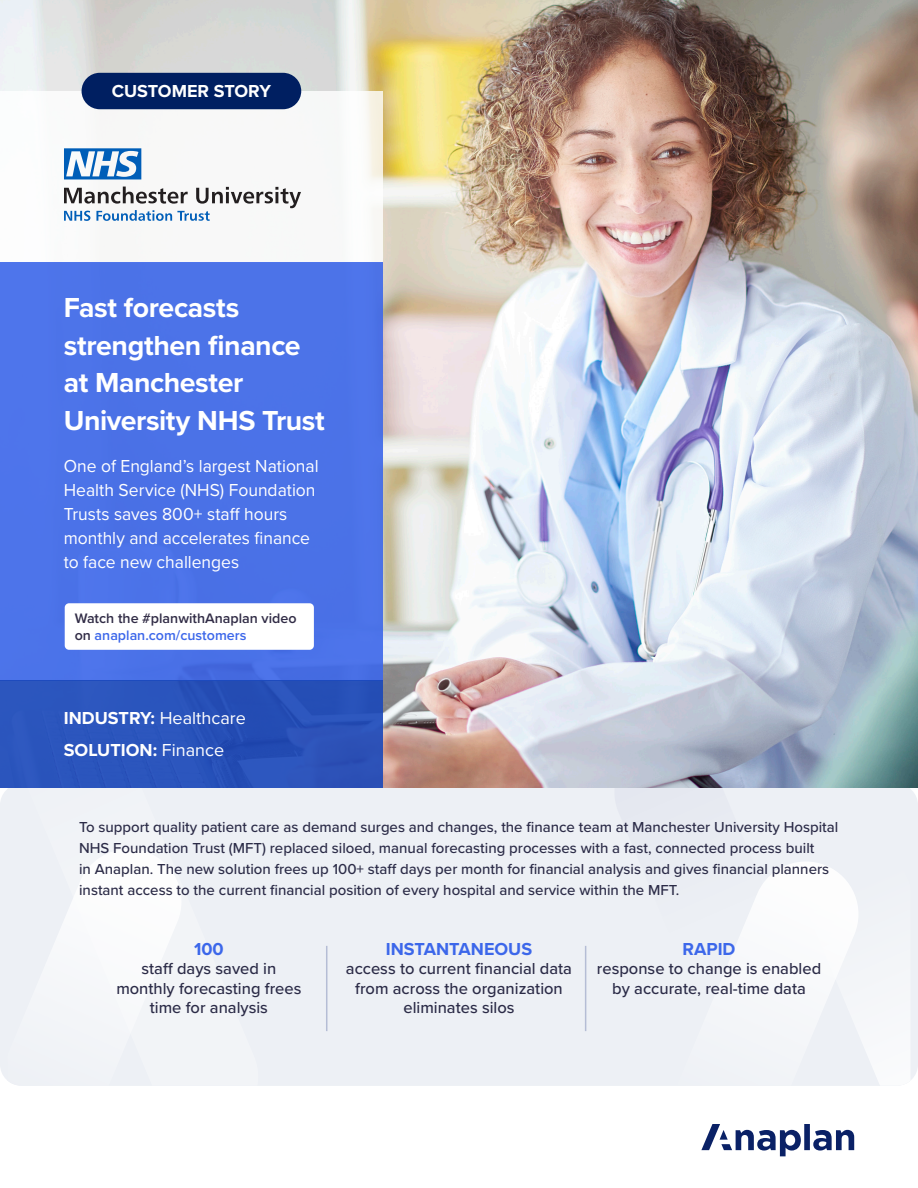
<style>
.page{position:relative;width:918px;height:1188px;background:#fff}
.page>*{position:absolute;margin:0;border:0;box-sizing:border-box;transform-origin:0 0}
.t1{font:700 28.5px/37.5px "Proxima Nova";letter-spacing:-.015em;color:#fff}
.t2{font:18px/24px "Proxima Nova";color:#fff}
.t3{font:700 18px "Proxima Nova";color:#fff}
.t4{font:700 18px "Proxima Nova";color:#3c67ea}
.t5{font:500 16.5px/19.5px "Proxima Nova";color:#2b2b47;text-align:center}
.t6{font:500 15px/21px "Proxima Nova";color:#2b2b47}
.t7{font:600 14.25px/16.5px "Proxima Nova";color:#312c46}
.s1{color:#3c67ea}
.s2{font-weight:700}
.s3{font-weight:400}
</style>
<div class="page">
<div style="left:8px;top:788px;width:606px;height:298px;background:#edf0f5"></div>
<div style="left:858px;top:788px;width:52px;height:298px;background:#f0f3f7"></div>
<div style="left:614px;top:788px;width:244px;height:298px;background:#edf0f5"></div>
<svg style="left:615px;top:861px;width:243px;height:225px"></svg>
<svg style="left:8px;top:849px;width:6px;height:237px"></svg>
<svg style="left:14px;top:788px;width:244px;height:298px"></svg>
<div style="left:576px;top:788px;width:244px;height:32px;background:#edf0f5"></div>
<img style="left:0;top:0;width:918px;height:788px">
<svg style="left:701px;top:1124px;width:153px;height:32px"></svg>
<hr style="left:326px;top:946px;width:1px;height:85px;background:#b5bdd5">
<hr style="left:585px;top:946px;width:1px;height:85px;background:#b5bdd5">
<div style="left:0;top:91px;width:383px;height:171px;background:#f8f8f8"></div>
<div style="left:0;top:262px;width:383px;height:419px;background:#4c73e8"></div>
<div style="left:0;top:681px;width:383px;height:107px;background:#2b55bc"></div>
<div style="left:82px;top:73px;width:219px;height:36px;background:#001f61;border-radius:18px"></div>
<div style="left:65px;top:603px;width:249px;height:47px;background:#fff;border-radius:4px"></div>
<svg style="left:64px;top:148px;width:77px;height:31px"></svg>
<svg style="left:64px;top:187px;width:237px;height:34px"></svg>
<p class="t3" style="left:112px;top:78px;width:161px">CUSTOMER STORY</p>
<p class="t1" style="left:64px;top:288px;width:263px">Fast forecasts strengthen finance at Manchester<br>University NHS Trust</p>
<p class="t2" style="left:64px;top:453px;width:256px">One of England’s largest National<br>Health Service (NHS) Foundation<br>Trusts saves 800+ staff hours monthly and accelerates finance to face new challenges</p>
<p class="t7" style="left:75px;top:610px;width:223px">Watch the #planwithAnaplan video on <span class="s1">anaplan.com/customers</span></p>
<p class="t2" style="left:64px;top:706px;width:184px"><span class="s2">INDUSTRY:</span> Healthcare</p>
<p class="t3" style="left:64px;top:736px;width:162px">SOLUTION: <span class="s3">Finance</span></p>
<p class="t6" style="left:79px;top:816px;width:761px">To support quality patient care as demand surges and changes, the finance team at Manchester University Hospital NHS Foundation Trust (MFT) replaced siloed, manual forecasting processes with a fast, connected process built<br>in Anaplan. The new solution frees up 100+ staff days per month for financial analysis and gives financial planners instant access to the current financial position of every hospital and service within the MFT.</p>
<p class="t4" style="left:194px;top:936px;width:31px">100</p>
<p class="t5" style="left:116px;top:959px;width:187px">staff days saved in monthly forecasting frees time for analysis</p>
<p class="t4" style="left:386px;top:936px;width:148px">INSTANTANEOUS</p>
<p class="t5" style="left:346px;top:959px;width:228px">access to current financial data from across the organization eliminates silos</p>
<p class="t4" style="left:683px;top:936px;width:54px">RAPID</p>
<p class="t5" style="left:597px;top:959px;width:226px">response to change is enabled by accurate, real-time data</p>
</div>
